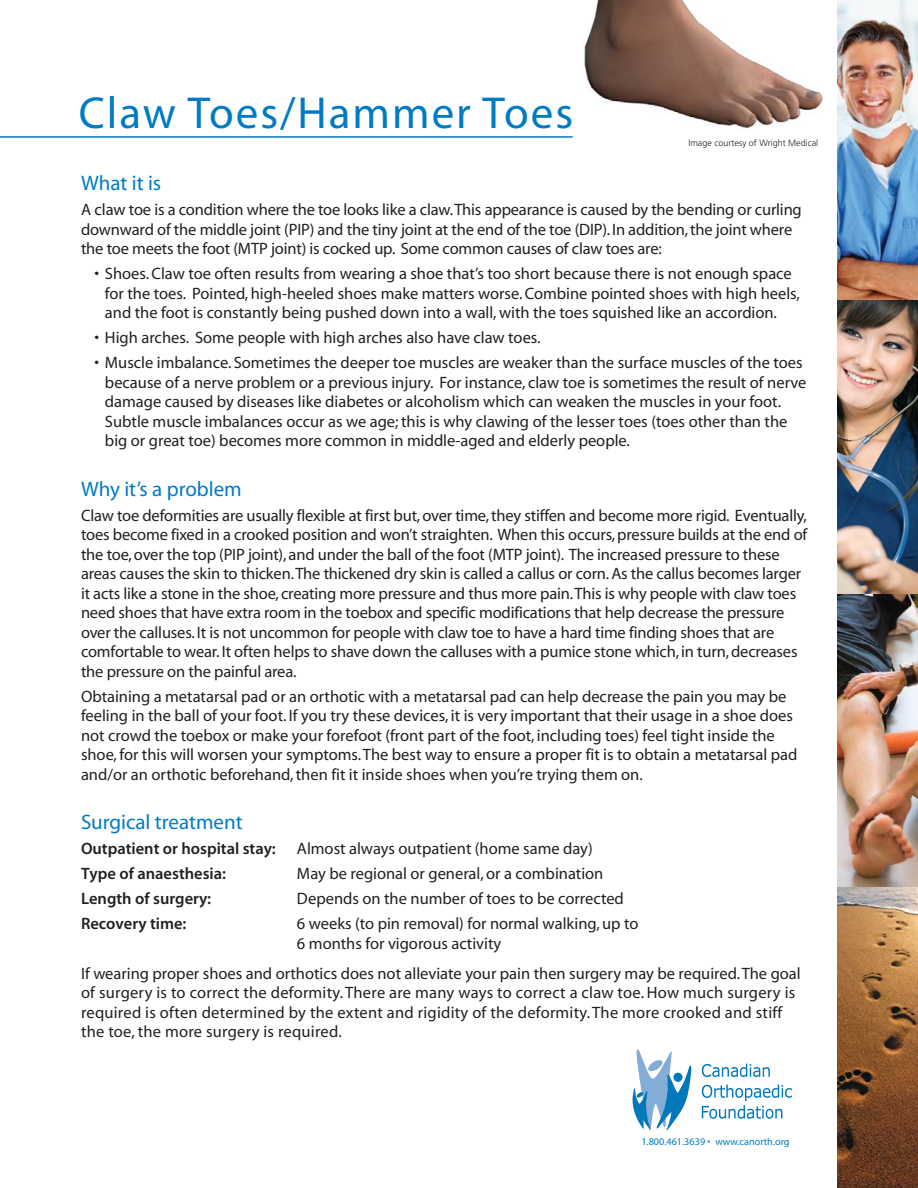
<style>
.page{position:relative;width:918px;height:1188px;background:#fff}
.page>*{position:absolute;margin:0;border:0;box-sizing:border-box;transform-origin:0 0}
.t1{font:45px "Myriad";letter-spacing:.045em;color:#007bc3}
.t2{font:21px "Myriad";color:#007bc3}
.t3{font:16.5px/19.5px "Myriad";color:#231f20}
.t4{font:16.5px "Myriad Sem";color:#231f20}
.t5{font:10.2px "Myriad";color:#007bc3}
.t6{font:300 9px "Frutiger";color:#231f20}
</style>
<div class="page">
<img style="left:837px;top:0;width:81px;height:1188px">
<hr style="left:0;top:136px;width:573px;height:2px;background:#007bc3">
<img style="left:584px;top:0;width:239px;height:128px">
<svg style="left:633px;top:1049px;width:58px;height:82px"></svg>
<svg style="left:702px;top:1064px;width:68px;height:13px"></svg>
<svg style="left:702px;top:1084px;width:90px;height:35px"></svg>
<h1 class="t1" style="left:79px;top:96px;width:496px">Claw Toes/Hammer Toes</h1>
<p class="t6" style="left:688px;top:139px;width:131px">Image courtesy of Wright Medical</p>
<p class="t2" style="left:81px;top:176px;width:82px">What it is</p>
<p class="t3" style="left:81px;top:201px;width:722px">A claw toe is a condition where the toe looks like a claw. This appearance is caused by the bending or curling downward of the middle joint (PIP) and the tiny joint at the end of the toe (DIP). In addition, the joint where the toe meets the foot (MTP joint) is cocked up. Some common causes of claw toes are:</p>
<p class="t3" style="left:105px;top:265px;width:696px;text-indent:-10px">• Shoes. Claw toe often results from wearing a shoe that’s too short because there is not enough space for the toes. Pointed, high-heeled shoes make matters worse. Combine pointed shoes with high heels, and the foot is constantly being pushed down into a wall, with the toes squished like an accordion.</p>
<p class="t3" style="left:95px;top:329px;width:448px">• High arches. Some people with high arches also have claw toes.</p>
<p class="t3" style="left:105px;top:354px;width:703px;text-indent:-10px">• Muscle imbalance. Sometimes the deeper toe muscles are weaker than the surface muscles of the toes because of a nerve problem or a previous injury. For instance, claw toe is sometimes the result of nerve damage caused by diseases like diabetes or alcoholism which can weaken the muscles in your foot.<br>Subtle muscle imbalances occur as we age; this is why clawing of the lesser toes (toes other than the big or great toe) becomes more common in middle-aged and elderly people.</p>
<p class="t2" style="left:81px;top:481px;width:162px">Why it’s a problem</p>
<p class="t3" style="left:81px;top:507px;width:728px">Claw toe deformities are usually flexible at first but, over time, they stiffen and become more rigid. Eventually, toes become fixed in a crooked position and won’t straighten. When this occurs, pressure builds at the end of the toe, over the top (PIP joint), and under the ball of the foot (MTP joint). The increased pressure to these areas causes the skin to thicken. The thickened dry skin is called a callus or corn. As the callus becomes larger it acts like a stone in the shoe, creating more pressure and thus more pain. This is why people with claw toes need shoes that have extra room in the toebox and specific modifications that help decrease the pressure over the calluses. It is not uncommon for people with claw toe to have a hard time finding shoes that are comfortable to wear. It often helps to shave down the calluses with a pumice stone which, in turn, decreases the pressure on the painful area.</p>
<p class="t3" style="left:81px;top:688px;width:718px">Obtaining a metatarsal pad or an orthotic with a metatarsal pad can help decrease the pain you may be feeling in the ball of your foot. If you try these devices, it is very important that their usage in a shoe does not crowd the toebox or make your forefoot (front part of the foot, including toes) feel tight inside the shoe, for this will worsen your symptoms. The best way to ensure a proper fit is to obtain a metatarsal pad and/or an orthotic beforehand, then fit it inside shoes when you’re trying them on.</p>
<p class="t2" style="left:81px;top:815px;width:163px">Surgical treatment</p>
<p class="t4" style="left:81px;top:843px;width:196px">Outpatient or hospital stay:</p>
<p class="t3" style="left:297px;top:840px;width:297px">Almost always outpatient (home same day)</p>
<p class="t4" style="left:81px;top:868px;width:147px">Type of anaesthesia:</p>
<p class="t3" style="left:297px;top:865px;width:308px">May be regional or general, or a combination</p>
<p class="t4" style="left:81px;top:892px;width:132px">Length of surgery:</p>
<p class="t3" style="left:297px;top:890px;width:328px">Depends on the number of toes to be corrected</p>
<p class="t4" style="left:81px;top:917px;width:107px">Recovery time:</p>
<p class="t3" style="left:297px;top:915px;width:343px">6 weeks (to pin removal) for normal walking, up to<br>6 months for vigorous activity</p>
<p class="t3" style="left:81px;top:965px;width:721px">If wearing proper shoes and orthotics does not alleviate your pain then surgery may be required. The goal of surgery is to correct the deformity. There are many ways to correct a claw toe. How much surgery is required is often determined by the extent and rigidity of the deformity. The more crooked and stiff the toe, the more surgery is required.</p>
<p class="t5" style="left:641px;top:1138px;width:150px">1.800.461.3639 • www.canorth.org</p>
</div>
